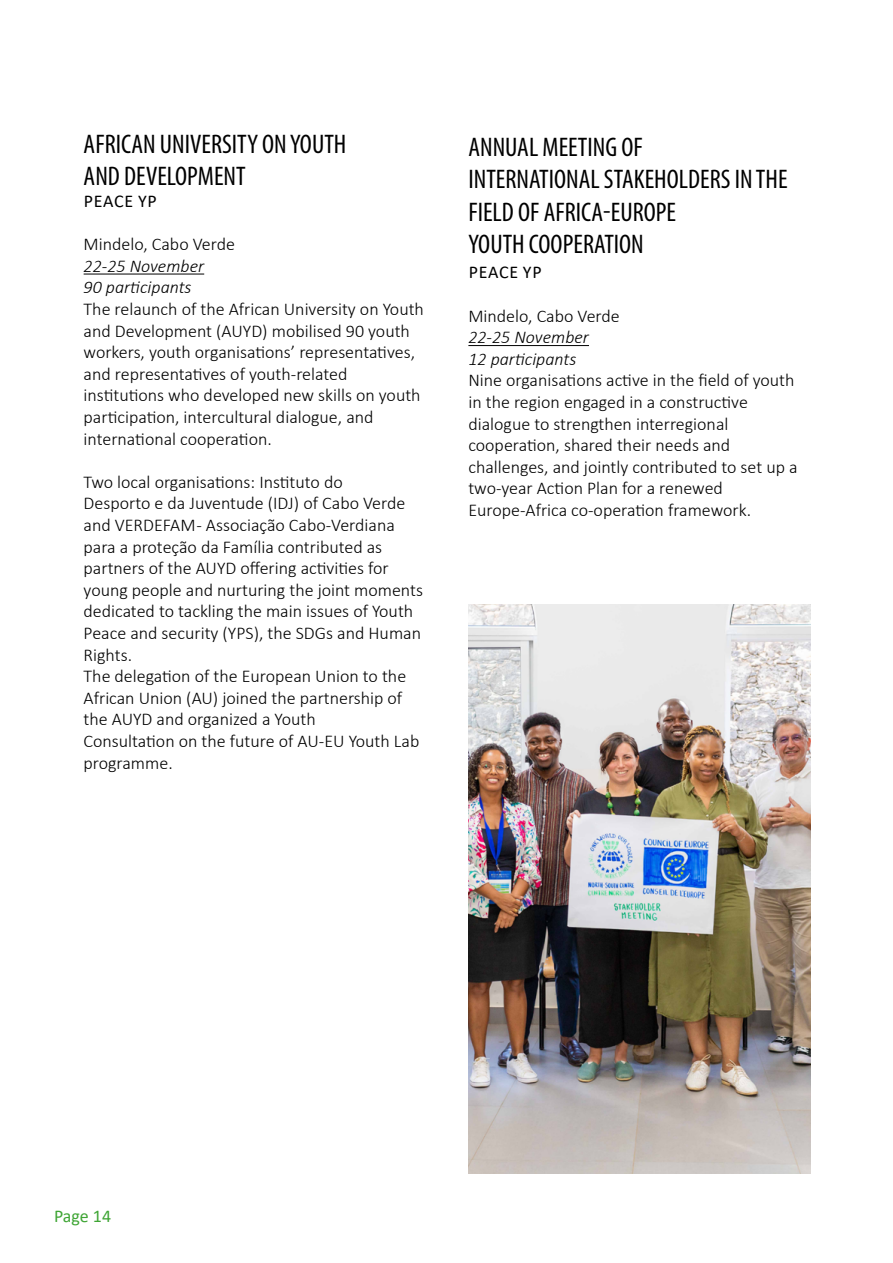
<style>
.page{position:relative;width:893px;height:1263px;background:#fff}
.page>*{position:absolute;margin:0;border:0;box-sizing:border-box;transform-origin:0 0}
.t1{font:27px/32.4px "Myriad Variable Concept";color:#000}
.t2{font:300 18px/21.6px "Calibri";color:#000}
.t3{font:italic 300 18px/21.6px "Calibri";color:#000}
.t4{font:18px "Calibri";letter-spacing:.04em;color:#000}
.t5{font:18px "Calibri";letter-spacing:-.005em;color:#3fa535}
</style>
<div class="page">
<hr style="left:84px;top:274px;width:120px;height:1px;background:#000">
<hr style="left:468px;top:345px;width:121px;height:1px;background:#000">
<img style="left:468px;top:605px;width:343px;height:568px">
<h1 class="t1" style="left:84px;top:128px;width:264px">AFRICAN UNIVERSITY ON YOUTH<br>AND DEVELOPMENT</h1>
<p class="t4" style="left:84px;top:188px;width:74px">PEACE YP</p>
<p class="t2" style="left:84px;top:233px;width:153px">Mindelo, Cabo Verde</p>
<p class="t3" style="left:84px;top:255px;width:122px">22-25 November<br>90 participants</p>
<p class="t2" style="left:84px;top:298px;width:342px">The relaunch of the African University on Youth and Development (AUYD) mobilised 90 youth workers, youth organisations’ representatives, and representatives of youth-related institutions who developed new skills on youth participation, intercultural dialogue, and international cooperation.</p>
<p class="t2" style="left:84px;top:471px;width:341px">Two local organisations: Instituto do<br>Desporto e da Juventude (IDJ) of Cabo Verde and VERDEFAM - Associação Cabo-Verdiana para a proteção da Família contributed as partners of the AUYD offering activities for young people and nurturing the joint moments dedicated to tackling the main issues of Youth Peace and security (YPS), the SDGs and Human Rights.<br>The delegation of the European Union to the African Union (AU) joined the partnership of the AUYD and organized a Youth<br>Consultation on the future of AU-EU Youth Lab programme.</p>
<h1 class="t1" style="left:468px;top:131px;width:321px">ANNUAL MEETING OF<br>INTERNATIONAL STAKEHOLDERS IN THE<br>FIELD OF AFRICA-EUROPE<br>YOUTH COOPERATION</h1>
<p class="t4" style="left:469px;top:260px;width:74px">PEACE YP</p>
<p class="t2" style="left:468px;top:305px;width:153px">Mindelo, Cabo Verde</p>
<p class="t3" style="left:468px;top:326px;width:122px">22-25 November<br>12 participants</p>
<p class="t2" style="left:468px;top:369px;width:331px">Nine organisations active in the field of youth in the region engaged in a constructive dialogue to strengthen interregional cooperation, shared their needs and challenges, and jointly contributed to set up a two-year Action Plan for a renewed Europe-Africa co-operation framework.</p>
<p class="t5" style="left:54px;top:1204px;width:59px">Page 14</p>
</div>
